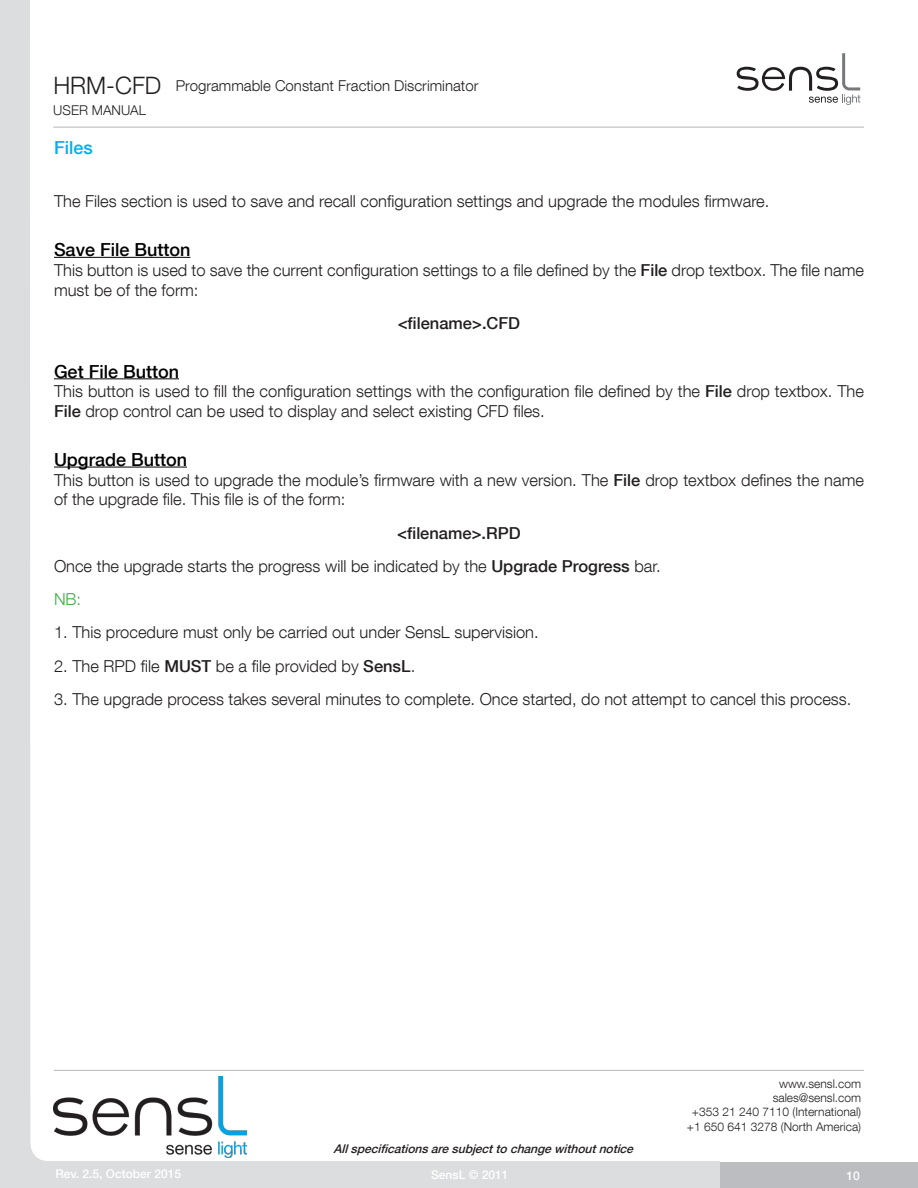
<style>
.page{position:relative;width:918px;height:1188px;background:#fff}
.page>*{position:absolute;margin:0;border:0;box-sizing:border-box;transform-origin:0 0}
.t1{font:500 18px "Helvetica Neue LT Com";color:#000}
.t2{font:500 18px "Helvetica Neue LT Com";color:#00aeef}
.t3{font:300 16.5px/19.8px "Helvetica Neue LT Com";color:#231f20}
.t4{font:500 16.5px "Helvetica Neue LT Com";color:#231f20}
.t5{font:300 15px "Helvetica Neue LT Com";color:#231f20}
.t6{font:300 13.5px "Helvetica Neue LT Com";color:#231f20}
.t7{font:300 12px/14.4px "Helvetica Neue LT Com";color:#231f20;text-align:right}
.t8{font:italic 500 12px "Helvetica Neue LT Com";color:#231f20}
.t9{font:500 12px "Helvetica Neue LT Com";color:#fff}
.s1{font-size:24px}
.s2{font-weight:500}
.s3{color:#40ae49}
</style>
<div class="page">
<div style="left:0;top:0;width:720px;height:1188px;background:#dcdddf"></div>
<div style="left:30px;top:0;width:834px;height:1161px;background:#fff"></div>
<div style="left:720px;top:1162px;width:198px;height:26px;background:#bcbdc0"></div>
<svg style="left:737px;top:53px;width:123px;height:52px"></svg>
<hr style="left:53px;top:127px;width:811px;height:1px;background:#b6b7bb">
<hr style="left:54px;top:1070px;width:810px;height:1px;background:#b6b7bb">
<img style="left:53px;top:1076px;width:193px;height:81px">
<hr style="left:54px;top:257px;width:136px;height:1px;background:#000">
<hr style="left:54px;top:378px;width:125px;height:1px;background:#000">
<hr style="left:54px;top:467px;width:133px;height:1px;background:#000">
<p class="t5" style="left:53px;top:76px;width:427px"><span class="s1">HRM-CFD</span> Programmable Constant Fraction Discriminator</p>
<p class="t6" style="left:53px;top:102px;width:94px">USER MANUAL</p>
<p class="t2" style="left:54px;top:137px;width:40px">Files</p>
<p class="t3" style="left:54px;top:191px;width:717px">The Files section is used to save and recall configuration settings and upgrade the modules firmware.</p>
<p class="t1" style="left:54px;top:239px;width:138px">Save File Button</p>
<p class="t3" style="left:54px;top:260px;width:812px">This button is used to save the current configuration settings to a file defined by the <span class="s2">File</span> drop textbox. The file name must be of the form:</p>
<p class="t4" style="left:398px;top:313px;width:124px">&lt;filename&gt;.CFD</p>
<p class="t1" style="left:54px;top:360px;width:127px">Get File Button</p>
<p class="t3" style="left:54px;top:381px;width:812px">This button is used to fill the configuration settings with the configuration file defined by the <span class="s2">File</span> drop textbox. The<br><span class="s2">File</span> drop control can be used to display and select existing CFD files.</p>
<p class="t1" style="left:54px;top:448px;width:135px">Upgrade Button</p>
<p class="t3" style="left:54px;top:469px;width:812px">This button is used to upgrade the module’s firmware with a new version. The <span class="s2">File</span> drop textbox defines the name of the upgrade file. This file is of the form:</p>
<p class="t3" style="left:54px;top:516px;width:608px;line-height:33.3px;text-indent:343px"><span class="s2">&lt;filename&gt;.RPD<br></span>Once the upgrade starts the progress will be indicated by the <span class="s2">Upgrade Progress</span> bar.<br><span class="s3">NB:</span></p>
<p class="t3" style="left:54px;top:622px;width:486px">1. This procedure must only be carried out under SensL supervision.</p>
<p class="t3" style="left:54px;top:656px;width:363px">2. The RPD file <span class="s2">MUST</span> be a file provided by <span class="s2">SensL</span>.</p>
<p class="t3" style="left:54px;top:689px;width:799px">3. The upgrade process takes several minutes to complete. Once started, do not attempt to cancel this process.</p>
<p class="t9" style="left:56px;top:1167px;width:127px">Rev. 2.5, October 2015</p>
<p class="t8" style="left:334px;top:1142px;width:305px">Allspecificationsaresubjectto changewithoutnotice</p>
<p class="t7" style="left:687px;top:1076px;width:176px">www.sensl.com<br>sales@sensl.com<br>+353 21 240 7110 (International) +1 650 641 3278 (North America)</p>
<p class="t9" style="left:426px;top:1168px;width:79px">SensL © 2011</p>
<p class="t9" style="left:431px;top:1168px;width:79px">SensL © 2011</p>
<p class="t9" style="left:846px;top:1168px;width:15px">10</p>
</div>
